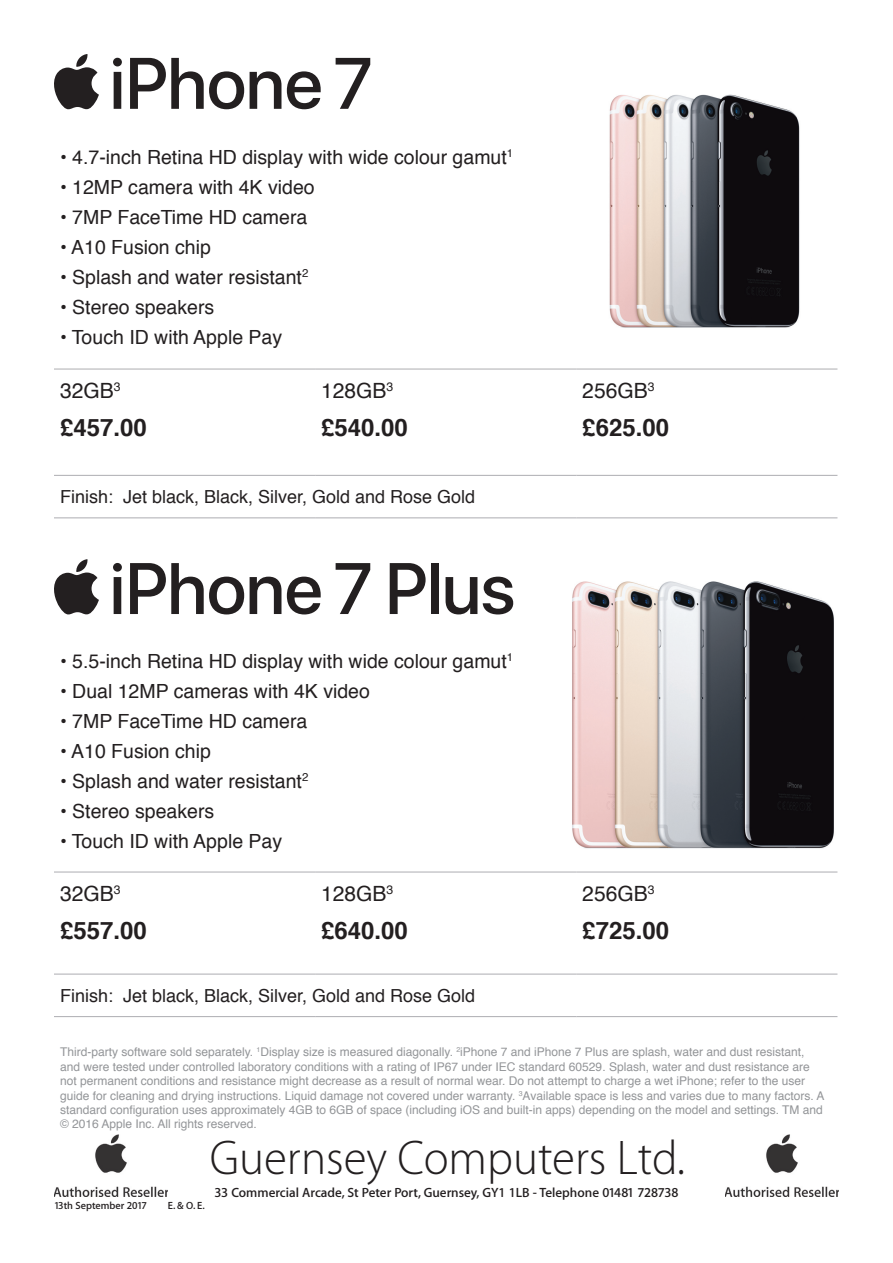
<style>
.page{position:relative;width:893px;height:1263px;background:#fff}
.page>*{position:absolute;margin:0;border:0;box-sizing:border-box;transform-origin:0 0}
.t1{font:100 48px "Myriad Set Pro";color:#231f20}
.t2{font:700 24px "Helvetica";color:#231f20}
.t3{font:21px "Helvetica";color:#231f20}
.t4{font:19.5px "Helvetica";color:#231f20}
.t5{font:18px "Helvetica";color:#231f20}
.t6{font:600 13.5px "Myriad Set Pro";color:#231f20}
.t7{font:12px/14.4px "Helvetica";color:#939598}
.t8{font:600 10.5px "Myriad Set Pro";color:#231f20}
</style>
<div class="page">
<img style="left:54px;top:1134px;width:114px;height:63px">
<img style="left:725px;top:1134px;width:114px;height:63px">
<hr style="left:54px;top:369px;width:261px;height:1px;background:#adadb1">
<hr style="left:315px;top:369px;width:261px;height:1px;background:#adadb1">
<hr style="left:576px;top:369px;width:261px;height:1px;background:#adadb1">
<hr style="left:54px;top:517px;width:261px;height:1px;background:#adadb1">
<hr style="left:315px;top:517px;width:261px;height:1px;background:#adadb1">
<hr style="left:576px;top:517px;width:261px;height:1px;background:#adadb1">
<hr style="left:54px;top:872px;width:261px;height:1px;background:#adadb1">
<hr style="left:315px;top:872px;width:261px;height:1px;background:#adadb1">
<hr style="left:576px;top:872px;width:261px;height:1px;background:#adadb1">
<hr style="left:54px;top:974px;width:261px;height:1px;background:#adadb1">
<hr style="left:315px;top:974px;width:261px;height:1px;background:#adadb1">
<hr style="left:576px;top:974px;width:261px;height:1px;background:#adadb1">
<hr style="left:54px;top:1016px;width:261px;height:1px;background:#adadb1">
<hr style="left:315px;top:1016px;width:261px;height:1px;background:#adadb1">
<hr style="left:576px;top:1016px;width:261px;height:1px;background:#adadb1">
<hr style="left:54px;top:475px;width:261px;height:1px;background:#adadb1">
<hr style="left:315px;top:475px;width:261px;height:1px;background:#adadb1">
<hr style="left:576px;top:475px;width:261px;height:1px;background:#adadb1">
<img style="left:572px;top:581px;width:262px;height:268px">
<img style="left:609px;top:94px;width:191px;height:234px">
<svg style="left:54px;top:54px;width:45px;height:55px"></svg>
<svg style="left:113px;top:58px;width:9px;height:51px"></svg>
<svg style="left:130px;top:58px;width:114px;height:51px"></svg>
<svg style="left:250px;top:71px;width:31px;height:38px"></svg>
<svg style="left:287px;top:71px;width:34px;height:38px"></svg>
<svg style="left:336px;top:58px;width:34px;height:51px"></svg>
<svg style="left:54px;top:559px;width:45px;height:55px"></svg>
<svg style="left:113px;top:563px;width:9px;height:51px"></svg>
<svg style="left:130px;top:563px;width:114px;height:51px"></svg>
<svg style="left:250px;top:577px;width:31px;height:37px"></svg>
<svg style="left:287px;top:577px;width:34px;height:37px"></svg>
<svg style="left:336px;top:563px;width:34px;height:51px"></svg>
<svg style="left:390px;top:563px;width:36px;height:51px"></svg>
<div style="left:431px;top:563px;width:8px;height:51px;background:#231f20"></div>
<svg style="left:446px;top:577px;width:31px;height:37px"></svg>
<svg style="left:483px;top:577px;width:30px;height:37px"></svg>
<h3 class="t4" style="left:60px;top:142px;width:455px">• 4.7-inch Retina HD display with wide colour gamut<sup>1</sup></h3>
<h3 class="t4" style="left:60px;top:172px;width:256px">• 12MP camera with 4K video</h3>
<h3 class="t4" style="left:60px;top:202px;width:249px">• 7MP FaceTime HD camera</h3>
<h3 class="t4" style="left:60px;top:232px;width:152px">• A10 Fusion chip</h3>
<h3 class="t4" style="left:60px;top:262px;width:250px">• Splash and water resistant<sup>2</sup></h3>
<h3 class="t4" style="left:60px;top:292px;width:156px">• Stereo speakers</h3>
<h3 class="t4" style="left:60px;top:322px;width:224px">• Touch ID with Apple Pay</h3>
<h3 class="t3" style="left:60px;top:375px;width:62px">32GB<sup>3</sup></h3>
<h3 class="t3" style="left:321px;top:375px;width:74px">128GB<sup>3</sup></h3>
<h3 class="t3" style="left:582px;top:375px;width:74px">256GB<sup>3</sup></h3>
<h2 class="t2" style="left:60px;top:408px;width:88px">£457.00</h2>
<h2 class="t2" style="left:321px;top:408px;width:88px">£540.00</h2>
<h2 class="t2" style="left:582px;top:408px;width:88px">£625.00</h2>
<h3 class="t5" style="left:60px;top:483px;width:417px">Finish: Jet black, Black, Silver, Gold and Rose Gold</h3>
<h3 class="t4" style="left:60px;top:646px;width:455px">• 5.5-inch Retina HD display with wide colour gamut<sup>1</sup></h3>
<h3 class="t4" style="left:60px;top:676px;width:311px">• Dual 12MP cameras with 4K video</h3>
<h3 class="t4" style="left:60px;top:706px;width:249px">• 7MP FaceTime HD camera</h3>
<h3 class="t4" style="left:60px;top:736px;width:152px">• A10 Fusion chip</h3>
<h3 class="t4" style="left:60px;top:766px;width:250px">• Splash and water resistant<sup>2</sup></h3>
<h3 class="t4" style="left:60px;top:796px;width:156px">• Stereo speakers</h3>
<h3 class="t4" style="left:60px;top:826px;width:224px">• Touch ID with Apple Pay</h3>
<h3 class="t3" style="left:60px;top:877px;width:62px">32GB<sup>3</sup></h3>
<h3 class="t3" style="left:321px;top:877px;width:74px">128GB<sup>3</sup></h3>
<h3 class="t3" style="left:582px;top:877px;width:74px">256GB<sup>3</sup></h3>
<h2 class="t2" style="left:60px;top:911px;width:88px">£557.00</h2>
<h2 class="t2" style="left:321px;top:911px;width:88px">£640.00</h2>
<h2 class="t2" style="left:582px;top:911px;width:88px">£725.00</h2>
<h3 class="t5" style="left:60px;top:982px;width:417px">Finish: Jet black, Black, Silver, Gold and Rose Gold</h3>
<p class="t7" style="left:60px;top:1045px;width:766px">Third-party software sold separately. <sup>1</sup>Display size is measured diagonally. <sup>2</sup>iPhone 7 and iPhone 7 Plus are splash, water and dust resistant, and were tested under controlled laboratory conditions with a rating of IP67 under IEC standard 60529. Splash, water and dust resistance are not permanent conditions and resistance might decrease as a result of normal wear. Do not attempt to charge a wet iPhone; refer to the user guide for cleaning and drying instructions. Liquid damage not covered under warranty. <sup>3</sup>Available space is less and varies due to many factors. A standard configuration uses approximately 4GB to 6GB of space (including iOS and built-in apps) depending on the model and settings. TM and © 2016 Apple Inc. All rights reserved.</p>
<h1 class="t1" style="left:210px;top:1121px;width:477px">Guernsey Computers Ltd.</h1>
<p class="t8" style="left:54px;top:1197px;width:94px">13th September 2017</p>
<p class="t8" style="left:168px;top:1197px;width:38px">E. &amp; O. E.</p>
<p class="t6" style="left:215px;top:1182px;width:465px">33 Commercial Arcade, St Peter Port, Guernsey, GY1 1LB - Telephone 01481 728738</p>
</div>
